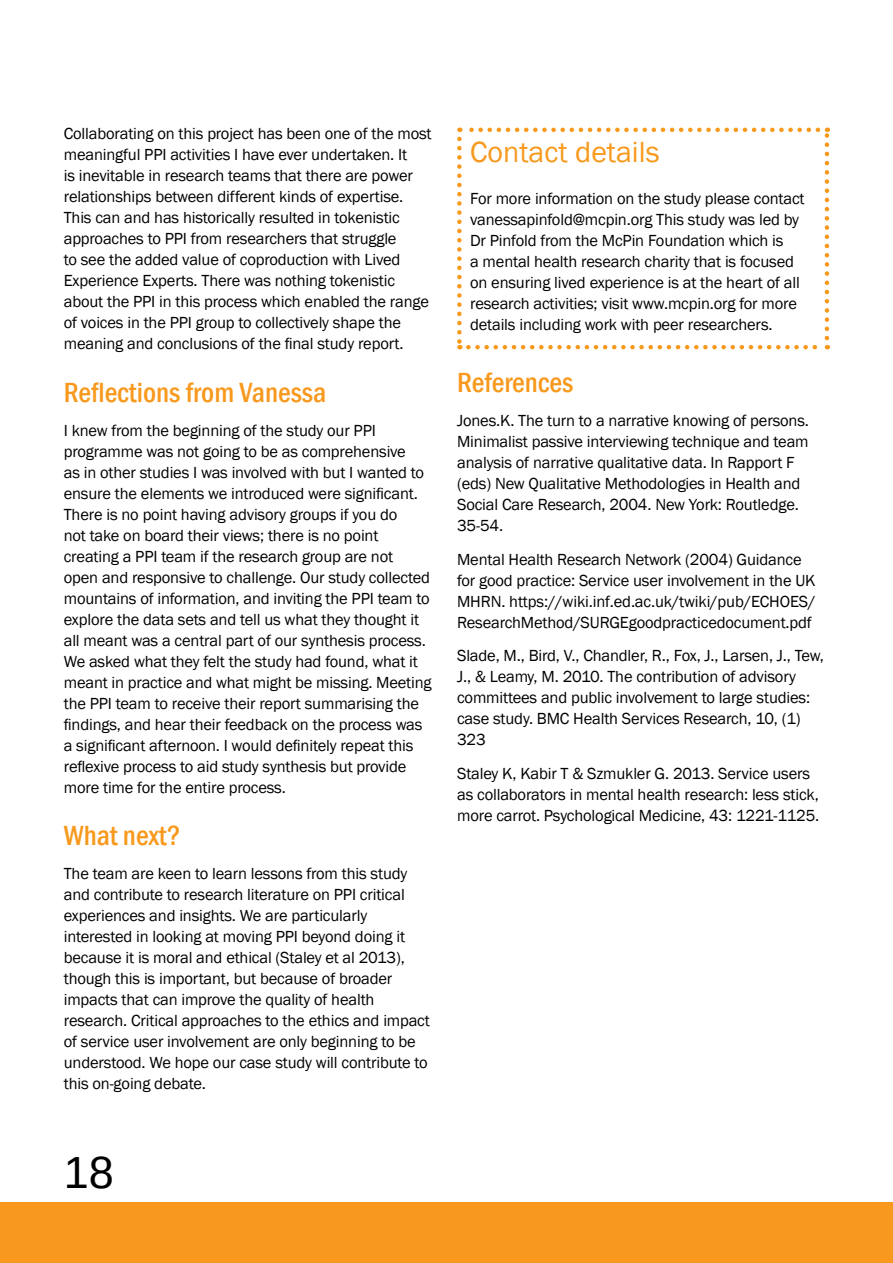
<style>
.page{position:relative;width:893px;height:1263px;background:#fff}
.page>*{position:absolute;margin:0;border:0;box-sizing:border-box;transform-origin:0 0}
.t1{font:45px "Arimo";color:#000}
.t2{font:30px "Franklin Gothic";color:#f8991d}
.t3{font:500 condensed 28.5px "Franklin Gothic";color:#f8991d}
.t4{font:16.5px/21px "Franklin Gothic";letter-spacing:-.01em;color:#000}
</style>
<div class="page">
<div style="left:0;top:1202px;width:893px;height:61px;background:#f8991d"></div>
<svg style="left:457px;top:139px;width:5px;height:210px"></svg>
<svg style="left:468px;top:345px;width:360px;height:4px"></svg>
<svg style="left:825px;top:128px;width:4px;height:210px"></svg>
<svg style="left:459px;top:128px;width:359px;height:4px"></svg>
<p class="t4" style="left:64px;top:123px;width:369px">Collaborating on this project has been one of the most meaningful PPI activities I have ever undertaken. It<br>is inevitable in research teams that there are power relationships between different kinds of expertise.<br>This can and has historically resulted in tokenistic approaches to PPI from researchers that struggle<br>to see the added value of coproduction with Lived Experience Experts. There was nothing tokenistic about the PPI in this process which enabled the range of voices in the PPI group to collectively shape the meaning and conclusions of the final study report.</p>
<h3 class="t3" style="left:64px;top:374px;width:264px">Reflections from Vanessa</h3>
<p class="t4" style="left:64px;top:420px;width:369px">I knew from the beginning of the study our PPI programme was not going to be as comprehensive<br>as in other studies I was involved with but I wanted to ensure the elements we introduced were significant.<br>There is no point having advisory groups if you do<br>not take on board their views; there is no point creating a PPI team if the research group are not open and responsive to challenge. Our study collected mountains of information, and inviting the PPI team to explore the data sets and tell us what they thought it all meant was a central part of our synthesis process.<br>We asked what they felt the study had found, what it meant in practice and what might be missing. Meeting the PPI team to receive their report summarising the findings, and hear their feedback on the process was a significant afternoon. I would definitely repeat this reflexive process to aid study synthesis but provide more time for the entire process.</p>
<h3 class="t3" style="left:64px;top:817px;width:118px">What next?</h3>
<p class="t4" style="left:64px;top:864px;width:368px">The team are keen to learn lessons from this study and contribute to research literature on PPI critical experiences and insights. We are particularly interested in looking at moving PPI beyond doing it because it is moral and ethical (Staley et al 2013), though this is important, but because of broader impacts that can improve the quality of health research. Critical approaches to the ethics and impact of service user involvement are only beginning to be understood. We hope our case study will contribute to this on-going debate.</p>
<h2 class="t2" style="left:470px;top:133px;width:191px">Contact details</h2>
<p class="t4" style="left:470px;top:188px;width:336px">For more information on the study please contact vanessapinfold@mcpin.org This study was led by Dr Pinfold from the McPin Foundation which is<br>a mental health research charity that is focused on ensuring lived experience is at the heart of all research activities; visit www.mcpin.org for more details including work with peer researchers.</p>
<h3 class="t3" style="left:457px;top:364px;width:118px">References</h3>
<p class="t4" style="left:457px;top:410px;width:353px">Jones.K. The turn to a narrative knowing of persons.<br>Minimalist passive interviewing technique and team analysis of narrative qualitative data. In Rapport F (eds) New Qualitative Methodologies in Health and Social Care Research, 2004. New York: Routledge.<br>35-54.</p>
<p class="t4" style="left:457px;top:549px;width:360px">Mental Health Research Network (2004) Guidance for good practice: Service user involvement in the UK MHRN. https://wiki.inf.ed.ac.uk/twiki/pub/ECHOES/ ResearchMethod/SURGEgoodpracticedocument.pdf</p>
<p class="t4" style="left:457px;top:646px;width:368px">Slade, M., Bird, V., Chandler, R., Fox, J., Larsen, J., Tew, J., &amp; Leamy, M. 2010. The contribution of advisory committees and public involvement to large studies: case study. BMC Health Services Research, 10, (1)<br>323</p>
<p class="t4" style="left:457px;top:763px;width:364px">Staley K, Kabir T &amp; Szmukler G. 2013. Service users as collaborators in mental health research: less stick, more carrot. Psychological Medicine, 43: 1221-1125.</p>
<h1 class="t1" style="left:64px;top:1144px;width:52px">18</h1>
</div>
